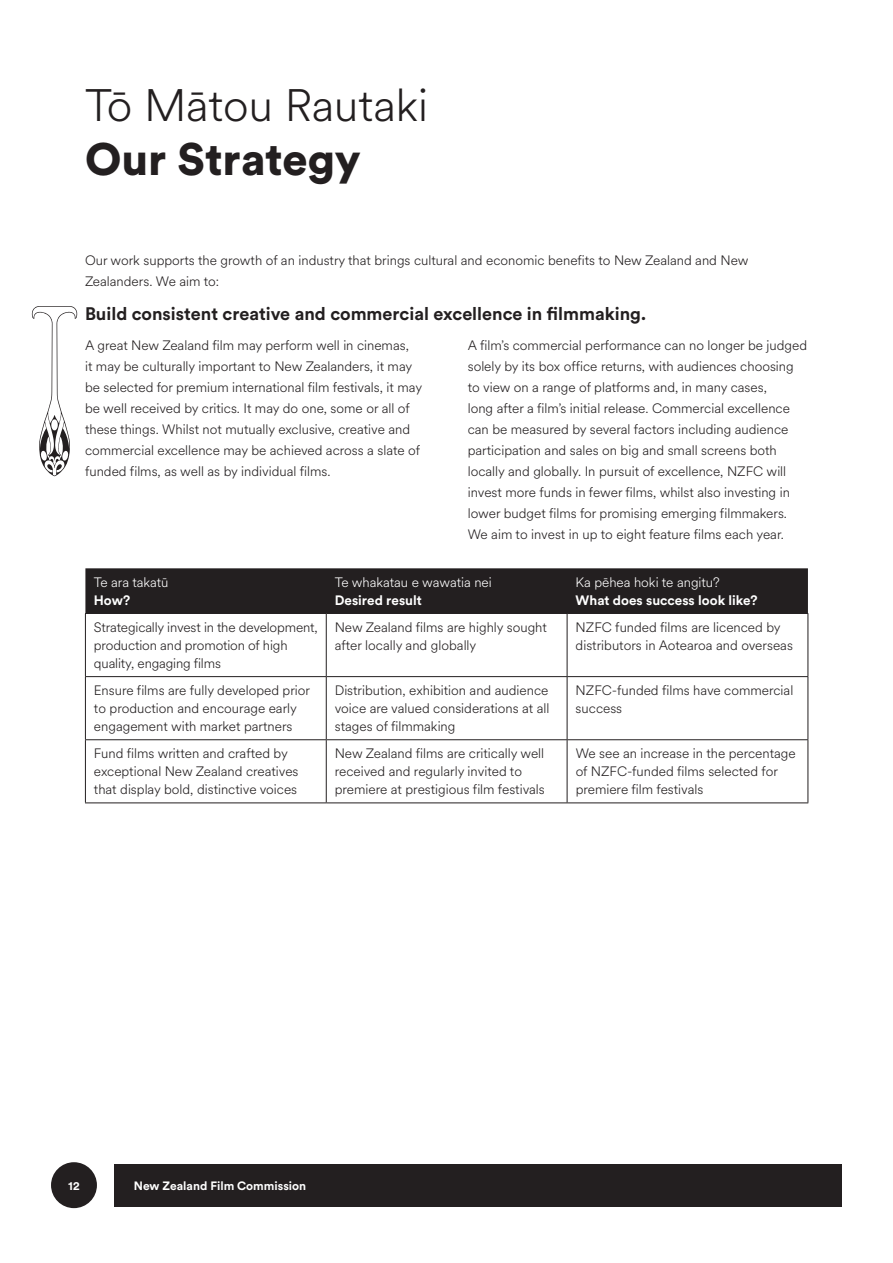
<style>
.page{position:relative;width:893px;height:1263px;background:#fff}
.page>*{position:absolute;margin:0;border:0;box-sizing:border-box;transform-origin:0 0}
.t1{font:300 45px/54px "Circular Spotify Text";color:#231f20}
.h3_-_span_all{font:700 18px "Circular Std";color:#231f20}
.body{font:300 13.5px/21px "Circular Spotify Text";color:#231f20}
.body_tight__12pt_spacing{font:300 13.5px/18px "Circular Spotify Text";color:#231f20}
.body_tight__12pt_spacing-2{font:300 13.5px/18px "Circular Spotify Text";color:#fff}
.body_tight__12pt_spacing-3{font:700 13.5px/18px "Circular Std";color:#fff}
.t2{font:700 12px "Circular Std";color:#fff}
.s1{font-family:"Circular Std";font-weight:900}
.s2{font-family:"Circular Std";font-weight:700}
.s3{font-family:"Circular Spotify Text";font-weight:300}
</style>
<div class="page">
<div style="left:115px;top:1164px;width:727px;height:42px;background:#231f20"></div>
<div style="left:51px;top:1162px;width:46px;height:46px;background:#231f20;border-radius:50%"></div>
<div style="left:85px;top:568px;width:723px;height:45px;background:#231f20"></div>
<hr style="left:85px;top:613px;width:241px;height:1px;background:#231f20">
<hr style="left:85px;top:614px;width:1px;height:62px;background:#231f20">
<hr style="left:326px;top:613px;width:241px;height:1px;background:#231f20">
<hr style="left:326px;top:614px;width:1px;height:62px;background:#231f20">
<hr style="left:567px;top:613px;width:241px;height:1px;background:#231f20">
<hr style="left:567px;top:614px;width:1px;height:62px;background:#231f20">
<hr style="left:807px;top:614px;width:1px;height:62px;background:#231f20">
<hr style="left:85px;top:676px;width:241px;height:1px;background:#231f20">
<hr style="left:85px;top:677px;width:1px;height:62px;background:#231f20">
<hr style="left:326px;top:676px;width:241px;height:1px;background:#231f20">
<hr style="left:326px;top:677px;width:1px;height:62px;background:#231f20">
<hr style="left:567px;top:676px;width:241px;height:1px;background:#231f20">
<hr style="left:567px;top:677px;width:1px;height:62px;background:#231f20">
<hr style="left:807px;top:677px;width:1px;height:62px;background:#231f20">
<hr style="left:85px;top:739px;width:241px;height:1px;background:#231f20">
<hr style="left:85px;top:740px;width:1px;height:62px;background:#231f20">
<hr style="left:326px;top:739px;width:241px;height:1px;background:#231f20">
<hr style="left:326px;top:740px;width:1px;height:62px;background:#231f20">
<hr style="left:567px;top:739px;width:241px;height:1px;background:#231f20">
<hr style="left:567px;top:740px;width:1px;height:62px;background:#231f20">
<hr style="left:807px;top:740px;width:1px;height:62px;background:#231f20">
<hr style="left:85px;top:802px;width:241px;height:1px;background:#231f20">
<hr style="left:326px;top:802px;width:241px;height:1px;background:#231f20">
<hr style="left:567px;top:802px;width:241px;height:1px;background:#231f20">
<svg style="left:32px;top:306px;width:45px;height:170px"></svg>
<p class="t1" style="left:85px;top:80px;width:344px">Tō Mātou Rautaki<br><span class="s1">Our Strategy</span></p>
<p class="body" style="left:85px;top:250px;width:665px">Our work supports the growth of an industry that brings cultural and economic benefits to New Zealand and New<br>Zealanders. We aim to:</p>
<p class="h3_-_span_all" style="left:85px;top:302px;width:563px">Build consistent creative and commercial excellence in filmmaking.</p>
<p class="body" style="left:85px;top:335px;width:339px">A great New Zealand film may perform well in cinemas,<br>it may be culturally important to New Zealanders, it may be selected for premium international film festivals, it may be well received by critics. It may do one, some or all of these things. Whilst not mutually exclusive, creative and commercial excellence may be achieved across a slate of funded films, as well as by individual films.</p>
<p class="body" style="left:468px;top:335px;width:341px">A film’s commercial performance can no longer be judged solely by its box office returns, with audiences choosing to view on a range of platforms and, in many cases,<br>long after a film’s initial release. Commercial excellence can be measured by several factors including audience participation and sales on big and small screens both locally and globally. In pursuit of excellence, NZFC will invest more funds in fewer films, whilst also investing in lower budget films for promising emerging filmmakers.<br>We aim to invest in up to eight feature films each year.</p>
<p class="body_tight__12pt_spacing-2" style="left:94px;top:573px;width:76px">Te ara takatū<br><span class="s2">How?</span></p>
<p class="body_tight__12pt_spacing-2" style="left:335px;top:573px;width:159px">Te whakatau e wawatia nei<br><span class="s2">Desired result</span></p>
<p class="body_tight__12pt_spacing-3" style="left:576px;top:573px;width:183px"><span class="s3">Ka pēhea hoki te angitu?<br></span>What does success look like?</p>
<p class="body_tight__12pt_spacing" style="left:94px;top:619px;width:225px">Strategically invest in the development, production and promotion of high quality, engaging films</p>
<p class="body_tight__12pt_spacing" style="left:335px;top:619px;width:214px">New Zealand films are highly sought after locally and globally</p>
<p class="body_tight__12pt_spacing" style="left:576px;top:619px;width:219px">NZFC funded films are licenced by distributors in Aotearoa and overseas</p>
<p class="body_tight__12pt_spacing" style="left:94px;top:682px;width:218px">Ensure films are fully developed prior to production and encourage early engagement with market partners</p>
<p class="body_tight__12pt_spacing" style="left:335px;top:682px;width:216px;text-align:justify">Distribution, exhibition and audience voice are valued considerations at all stages of filmmaking</p>
<p class="body_tight__12pt_spacing" style="left:576px;top:682px;width:219px">NZFC-funded films have commercial success</p>
<p class="body_tight__12pt_spacing" style="left:94px;top:745px;width:206px">Fund films written and crafted by exceptional New Zealand creatives that display bold, distinctive voices</p>
<p class="body_tight__12pt_spacing" style="left:335px;top:745px;width:212px">New Zealand films are critically well received and regularly invited to premiere at prestigious film festivals</p>
<p class="body_tight__12pt_spacing" style="left:576px;top:745px;width:221px">We see an increase in the percentage of NZFC-funded films selected for premiere film festivals</p>
<p class="t2" style="left:68px;top:1178px;width:13px">12</p>
<p class="t2" style="left:134px;top:1178px;width:174px">New Zealand Film Commission</p>
</div>
